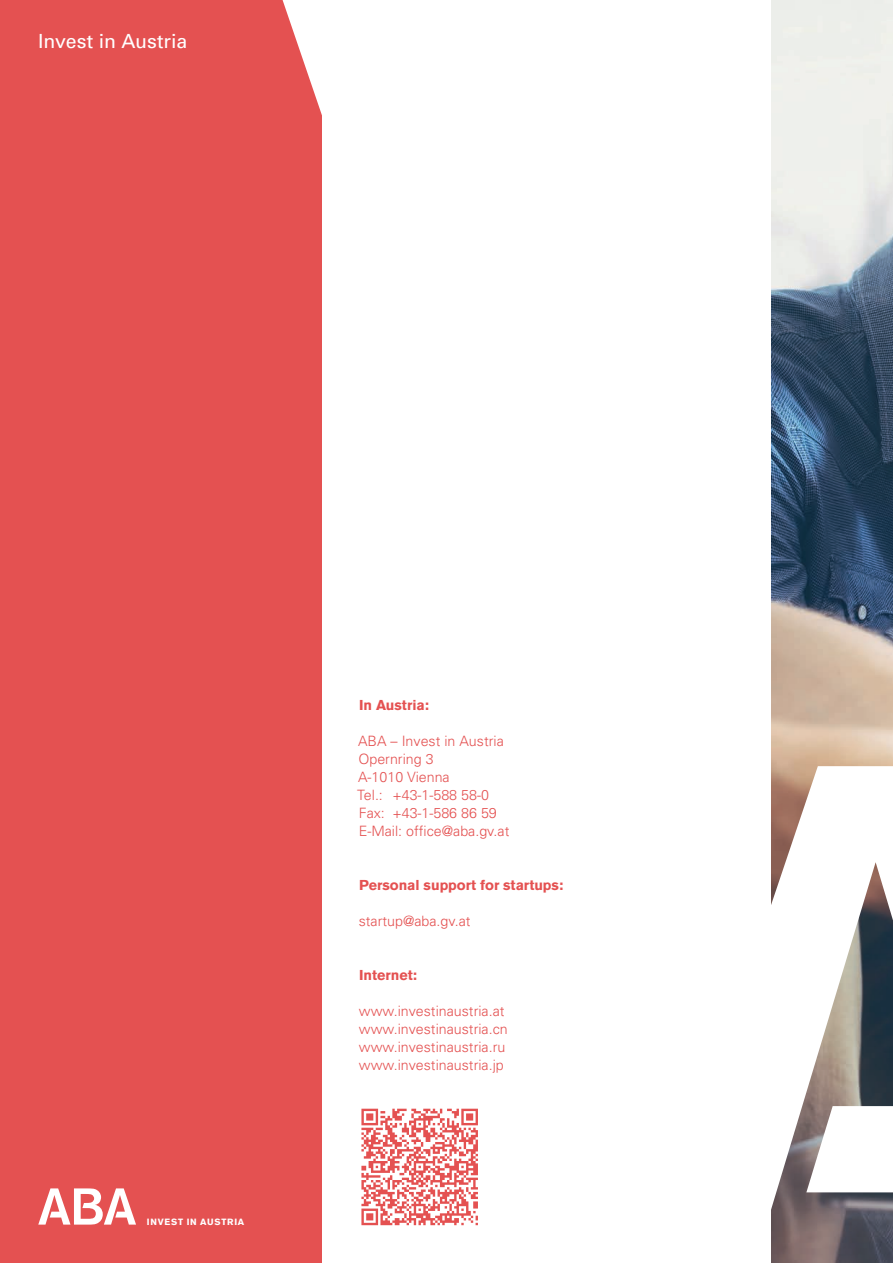
<style>
.page{position:relative;width:893px;height:1263px;background:#fff}
.page>*{position:absolute;margin:0;border:0;box-sizing:border-box;transform-origin:0 0}
.t1{font:19.5px "Univers";letter-spacing:-.005em;color:#fff}
.t2{font:300 14.25px/18px "Univers";color:#e45151}
.t3{font:700 14.25px "Akzidenz Grotesk BE";color:#e45151}
.t4{font:700 9px "Akzidenz Grotesk BE";letter-spacing:.085em;color:#fff}
</style>
<div class="page">
<div style="left:0;top:0;width:321px;height:1263px;background:#e45151"></div>
<svg style="left:283px;top:0;width:39px;height:176px"></svg>
<img style="left:772px;top:0;width:121px;height:766px">
<svg style="left:771px;top:766px;width:122px;height:497px"></svg>
<svg style="left:38px;top:1188px;width:98px;height:36px"></svg>
<svg style="left:361px;top:1109px;width:117px;height:116px"></svg>
<h1 class="t1" style="left:38px;top:30px;width:151px">Invest in Austria</h1>
<p class="t4" style="left:147px;top:1216px;width:99px">INVEST IN AUSTRIA</p>
<p class="t3" style="left:359px;top:696px;width:71px">In Austria:</p>
<p class="t2" style="left:357px;top:731px;width:154px">ABA – Invest in Austria<br>Opernring 3<br>A-1010 Vienna<br>Tel.: +43-1-588 58-0<br>Fax: +43-1-586 86 59<br>E-Mail: office@aba.gv.at</p>
<p class="t3" style="left:359px;top:876px;width:205px">Personal support for startups:</p>
<p class="t2" style="left:359px;top:911px;width:113px">startup@aba.gv.at</p>
<p class="t3" style="left:359px;top:966px;width:59px">Internet:</p>
<p class="t2" style="left:359px;top:1001px;width:150px">www.investinaustria.at www.investinaustria.cn www.investinaustria.ru www.investinaustria.jp</p>
</div>
